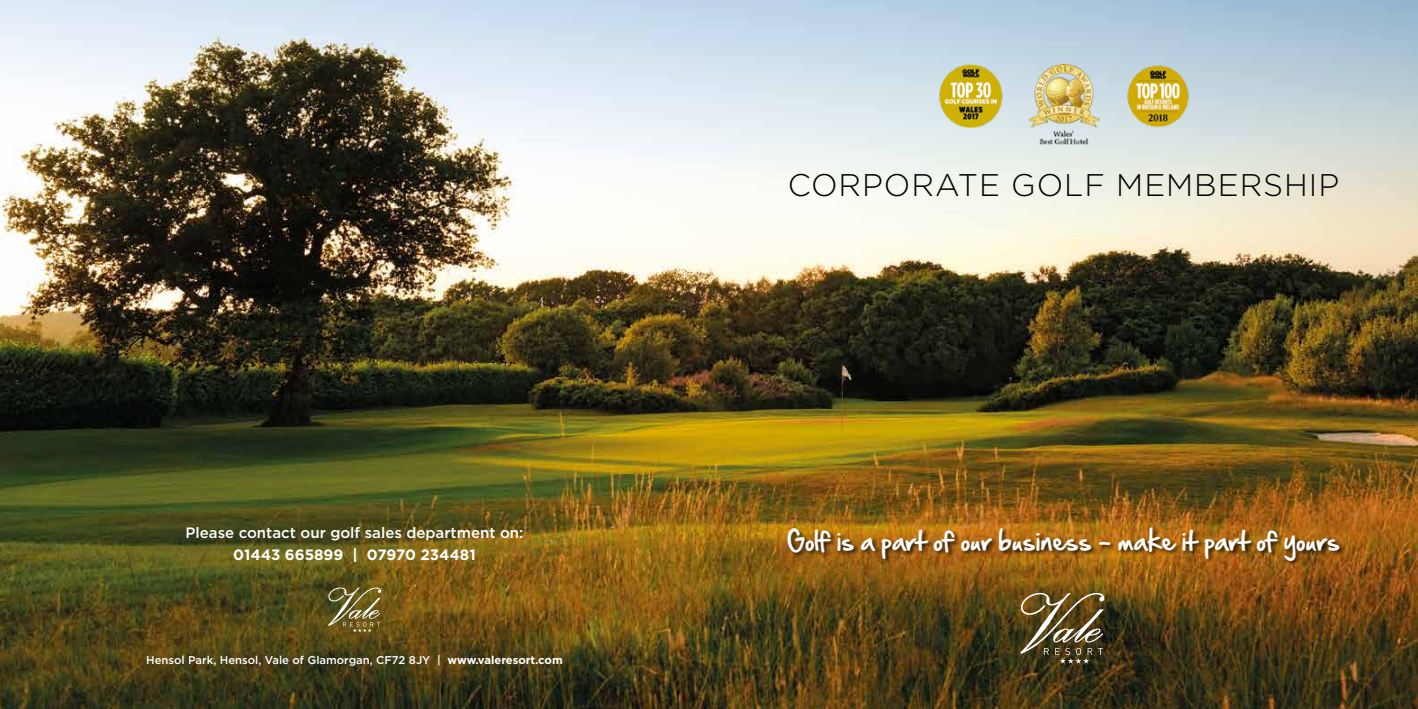
<style>
.page{position:relative;width:1418px;height:709px;background:#fff}
.page>*{position:absolute;margin:0;border:0;box-sizing:border-box;transform-origin:0 0}
.t1{font:300 31.25px "Gotham";letter-spacing:.03em;color:#000}
.t2{font:22.5px "Hand Of Sean";color:#fff}
.t3{font:500 15px "Gotham";color:#fff}
.t4{font:700 15px "Gotham";color:#fff}
.t5{font:500 11.25px "Gotham";color:#fff}
.s1{font-weight:700}
</style>
<div class="page">
<img style="left:0;top:0;width:1417px;height:709px">
<img style="left:1020px;top:593px;width:84px;height:70px">
<img style="left:1028px;top:64px;width:71px;height:80px">
<img style="left:1121px;top:64px;width:72px;height:63px">
<img style="left:934px;top:64px;width:72px;height:63px">
<svg style="left:328px;top:587px;width:53px;height:45px;background:#7d723f"></svg>
<div style="left:786px;top:526px;width:559px;height:41px;background:#000;opacity:.75"></div>
<h3 class="t3" style="left:185px;top:523px;width:339px">Please contact our golf sales department on:</h3>
<h3 class="t4" style="left:233px;top:545px;width:244px">01443 665899 | 07970 234481</h3>
<p class="t5" style="left:146px;top:652px;width:418px">Hensol Park, Hensol, Vale of Glamorgan, CF72 8JY | <span class="s1">www.valeresort.com</span></p>
<h1 class="t1" style="left:787px;top:165px;width:553px">CORPORATE GOLF MEMBERSHIP</h1>
<h2 class="t2" style="left:787px;top:520px;width:554px">Golf is a part of our business - make it part of yours</h2>
</div>
